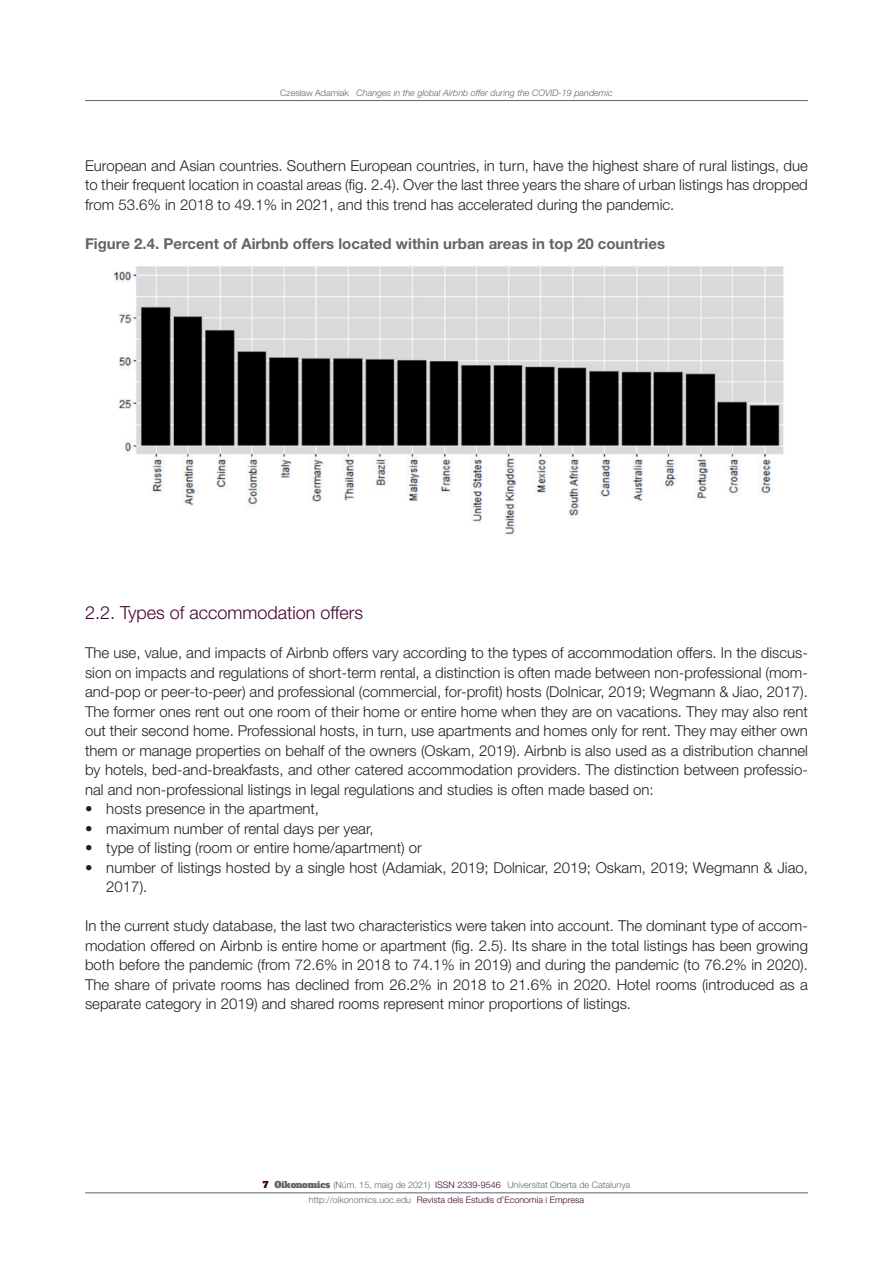
<style>
.page{position:relative;width:893px;height:1263px;background:#fff}
.page>*{position:absolute;margin:0;border:0;box-sizing:border-box;transform-origin:0 0}
.t1{font:300 18px "Helvetica Neue LT Std";color:#460132}
.t2{font:300 15px/19.5px "Helvetica Neue LT Std";color:#231f20;text-align:justify}
.t3{font:700 15px "Helvetica Neue LT Std";color:#626568}
.t4{font:300 9px/14.7px "Helvetica Neue LT Std";color:#626568;text-align:center}
.t5{font:italic 300 9px "Helvetica Neue LT Std";color:#626568}
.s1{font-style:normal}
.s2{font-family:"Alfa Slab One";font-weight:400;color:#460132}
.s3{font-family:"Alfa Slab One";font-weight:400}
.s4{color:#460132}
</style>
<div class="page">
<hr style="left:85px;top:100px;width:723px;height:1px;background:#626568">
<hr style="left:85px;top:1192px;width:723px;height:1px;background:#626568">
<img style="left:113px;top:266px;width:671px;height:269px">
<p class="t5" style="left:280px;top:87px;width:334px"><span class="s1">Czesław Adamiak</span> Changes in the global Airbnb offer during the COVID-19 pandemic</p>
<p class="t2" style="left:85px;top:155px;width:724px">European and Asian countries. Southern European countries, in turn, have the highest share of rural listings, due to their frequent location in coastal areas (fig. 2.4). Over the last three years the share of urban listings has dropped from 53.6% in 2018 to 49.1% in 2021, and this trend has accelerated during the pandemic.</p>
<p class="t3" style="left:85px;top:234px;width:581px">Figure 2.4. Percent of Airbnb offers located within urban areas in top 20 countries</p>
<p class="t1" style="left:85px;top:602px;width:280px">2.2. Types of accommodation offers</p>
<p class="t2" style="left:85px;top:643px;width:724px">The use, value, and impacts of Airbnb offers vary according to the types of accommodation offers. In the discus&shy;sion on impacts and regulations of short-term rental, a distinction is often made between non-professional (mom&shy;and-pop or peer-to-peer) and professional (commercial, for-profit) hosts (Dolnicar, 2019; Wegmann &amp; Jiao, 2017).<br>The former ones rent out one room of their home or entire home when they are on vacations. They may also rent out their second home. Professional hosts, in turn, use apartments and homes only for rent. They may either own them or manage properties on behalf of the owners (Oskam, 2019). Airbnb is also used as a distribution channel by hotels, bed-and-breakfasts, and other catered accommodation providers. The distinction between professio&shy;nal and non-professional listings in legal regulations and studies is often made based on:</p>
<p class="t2" style="left:85px;top:799px;width:236px">• hosts presence in the apartment,</p>
<p class="t2" style="left:85px;top:818px;width:290px">• maximum number of rental days per year,</p>
<p class="t2" style="left:85px;top:838px;width:338px">• type of listing (room or entire home/apartment) or</p>
<p class="t2" style="left:106px;top:857px;width:703px;text-indent:-21px">• number of listings hosted by a single host (Adamiak, 2019; Dolnicar, 2019; Oskam, 2019; Wegmann &amp; Jiao,<br>2017).</p>
<p class="t2" style="left:85px;top:916px;width:724px">In the current study database, the last two characteristics were taken into account. The dominant type of accom&shy;modation offered on Airbnb is entire home or apartment (fig. 2.5). Its share in the total listings has been growing both before the pandemic (from 72.6% in 2018 to 74.1% in 2019) and during the pandemic (to 76.2% in 2020).<br>The share of private rooms has declined from 26.2% in 2018 to 21.6% in 2020. Hotel rooms (introduced as a separate category in 2019) and shared rooms represent minor proportions of listings.</p>
<p class="t4" style="left:263px;top:1177px;width:369px"><span class="s2">7</span> <span class="s3">Oikonomics</span> (Núm. 15, maig de 2021) <span class="s4">ISSN 2339-9546</span> Universitat Oberta de Catalunya http://oikonomics.uoc.edu <span class="s4">Revista dels Estudis d’Economia i Empresa</span></p>
</div>
